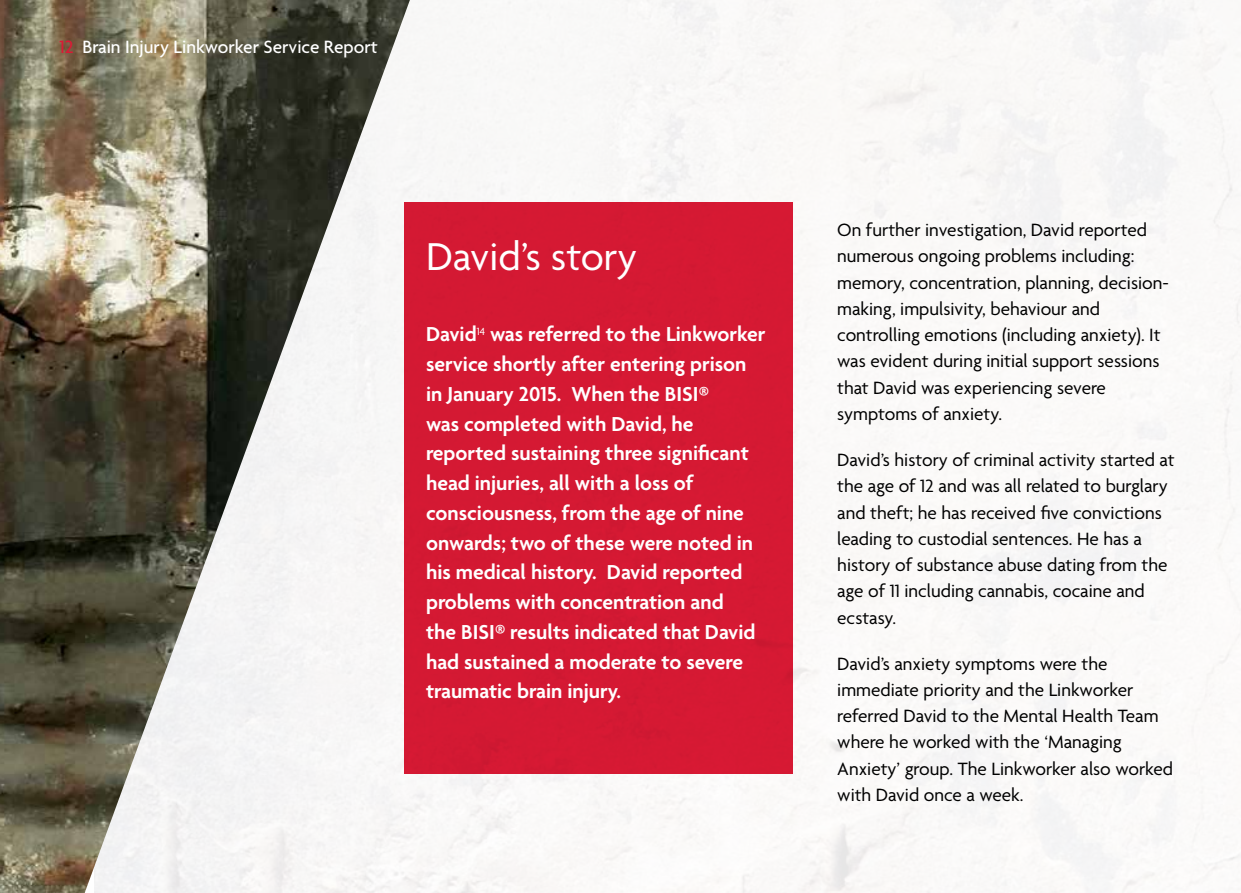
<style>
.page{position:relative;width:1241px;height:893px;background:#fff}
.page>*{position:absolute;margin:0;border:0;box-sizing:border-box;transform-origin:0 0}
.t1{font:42px "Agenda";color:#fff}
.t2{font:600 21.88px/29.8px "Agenda";color:#fff}
.t3{font:19.25px/26.2px "Agenda";color:#000}
.t4{font:500 19.25px "Agenda";color:#fff}
.s1{color:#da1a35}
</style>
<div class="page">
<img style="left:410px;top:0;width:830px;height:893px">
<div style="left:403px;top:202px;width:389px;height:572px;background:#da1a35"></div>
<img style="left:0;top:0;width:410px;height:893px">
<p class="t4" style="left:60px;top:37px;width:319px"><span class="s1">12</span> Brain Injury Linkworker Service Report</p>
<h1 class="t1" style="left:426px;top:234px;width:212px">David’s story</h1>
<p class="t2" style="left:426px;top:321px;width:341px">David<sup>14</sup> was referred to the Linkworker service shortly after entering prison in January 2015. When the BISI®<br>was completed with David, he reported sustaining three significant head injuries, all with a loss of consciousness, from the age of nine onwards; two of these were noted in his medical history. David reported problems with concentration and<br>the BISI® results indicated that David had sustained a moderate to severe traumatic brain injury.</p>
<p class="t3" style="left:837px;top:218px;width:333px">On further investigation, David reported numerous ongoing problems including: memory, concentration, planning, decision&shy;making, impulsivity, behaviour and controlling emotions (including anxiety). It was evident during initial support sessions that David was experiencing severe symptoms of anxiety.</p>
<p class="t3" style="left:837px;top:448px;width:339px">David’s history of criminal activity started at the age of 12 and was all related to burglary and theft; he has received five convictions leading to custodial sentences. He has a history of substance abuse dating from the age of 11 including cannabis, cocaine and ecstasy.</p>
<p class="t3" style="left:837px;top:652px;width:337px">David’s anxiety symptoms were the immediate priority and the Linkworker referred David to the Mental Health Team where he worked with the ‘Managing Anxiety’ group. The Linkworker also worked with David once a week.</p>
</div>
